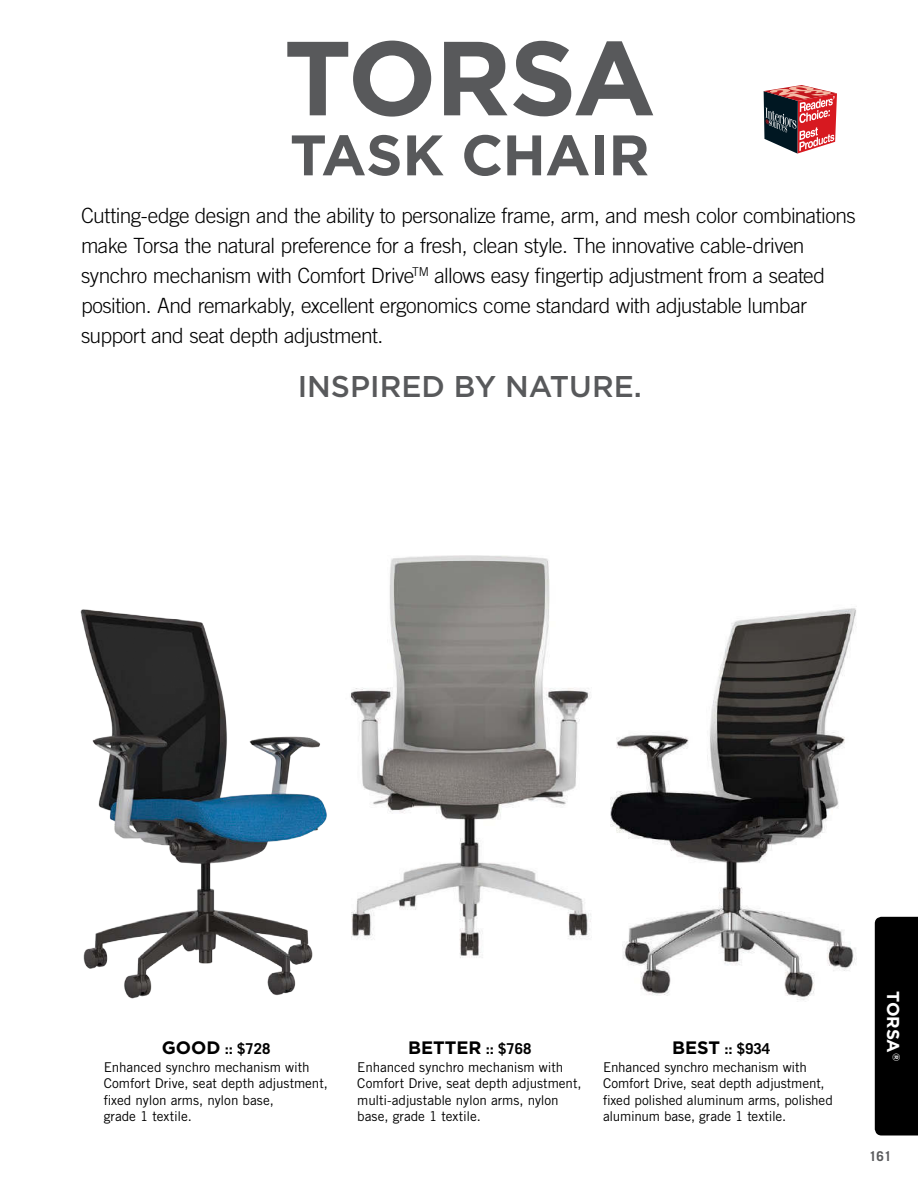
<style>
.page{position:relative;width:918px;height:1188px;background:#fff}
.page>*{position:absolute;margin:0;border:0;box-sizing:border-box;transform-origin:0 0}
.t1{font:700 105px "Gotham";letter-spacing:-.025em;color:#58595b}
.t2{font:700 57px "Gotham";letter-spacing:-.01em;color:#58595b}
.t3{font:500 30px "Gotham";color:#58595b}
.t4{font:300 21px/30px "Trade Gothic LT Std";letter-spacing:-.025em;color:#000}
.t5{font:700 18px "Gotham";color:#000}
.t6{font:700 17.25px "Gotham";letter-spacing:-.01em;color:#fff}
.t7{font:700 15px "Trade Gothic LT Std";color:#000}
.t8{font:13.5px/16.5px "Trade Gothic LT Std";letter-spacing:-.01em;color:#000}
.t9{font:700 13.5px "Trade Gothic LT Std";color:#58595b}
.s1{font-family:"Gotham";font-size:18px}
.s2{font-family:"Trade Gothic LT Std";font-size:15px}
</style>
<div class="page">
<img style="left:610px;top:608px;width:247px;height:392px">
<img style="left:350px;top:555px;width:241px;height:403px">
<img style="left:80px;top:609px;width:247px;height:390px">
<svg style="left:764px;top:85px;width:73px;height:69px"></svg>
<div style="left:875px;top:917px;width:43px;height:219px;background:#000"></div>
<h1 class="t1" style="left:284px;top:17px;width:374px">TORSA</h1>
<h2 class="t2" style="left:290px;top:122px;width:361px">TASK CHAIR</h2>
<p class="t4" style="left:81px;top:201px;width:776px">Cutting-edge design and the ability to personalize frame, arm, and mesh color combinations make Torsa the natural preference for a fresh, clean style. The innovative cable-driven synchro mechanism with Comfort Drive<sup>TM</sup> allows easy fingertip adjustment from a seated position. And remarkably, excellent ergonomics come standard with adjustable lumbar support and seat depth adjustment.</p>
<h3 class="t3" style="left:298px;top:367px;width:346px">INSPIRED BY NATURE.</h3>
<p class="t7" style="left:162px;top:1039px;width:110px"><span class="s1">GOOD</span> :: $728</p>
<p class="t8" style="left:104px;top:1059px;width:226px">Enhanced synchro mechanism with<br>Comfort Drive, seat depth adjustment, fixed nylon arms, nylon base,<br>grade 1 textile.</p>
<h3 class="t5" style="left:408px;top:1037px;width:125px">BETTER <span class="s2">:: $768</span></h3>
<p class="t8" style="left:357px;top:1059px;width:226px">Enhanced synchro mechanism with<br>Comfort Drive, seat depth adjustment, multi-adjustable nylon arms, nylon base, grade 1 textile.</p>
<p class="t7" style="left:672px;top:1039px;width:100px"><span class="s1">BEST</span> :: $934</p>
<p class="t8" style="left:603px;top:1059px;width:231px">Enhanced synchro mechanism with Comfort Drive, seat depth adjustment, fixed polished aluminum arms, polished aluminum base, grade 1 textile.</p>
<p class="t6" style="left:903px;top:991px;width:72px;rotate:90deg">TORSA<sup>®</sup></p>
<p class="t9" style="left:869px;top:1148px;width:24px">161</p>
</div>
